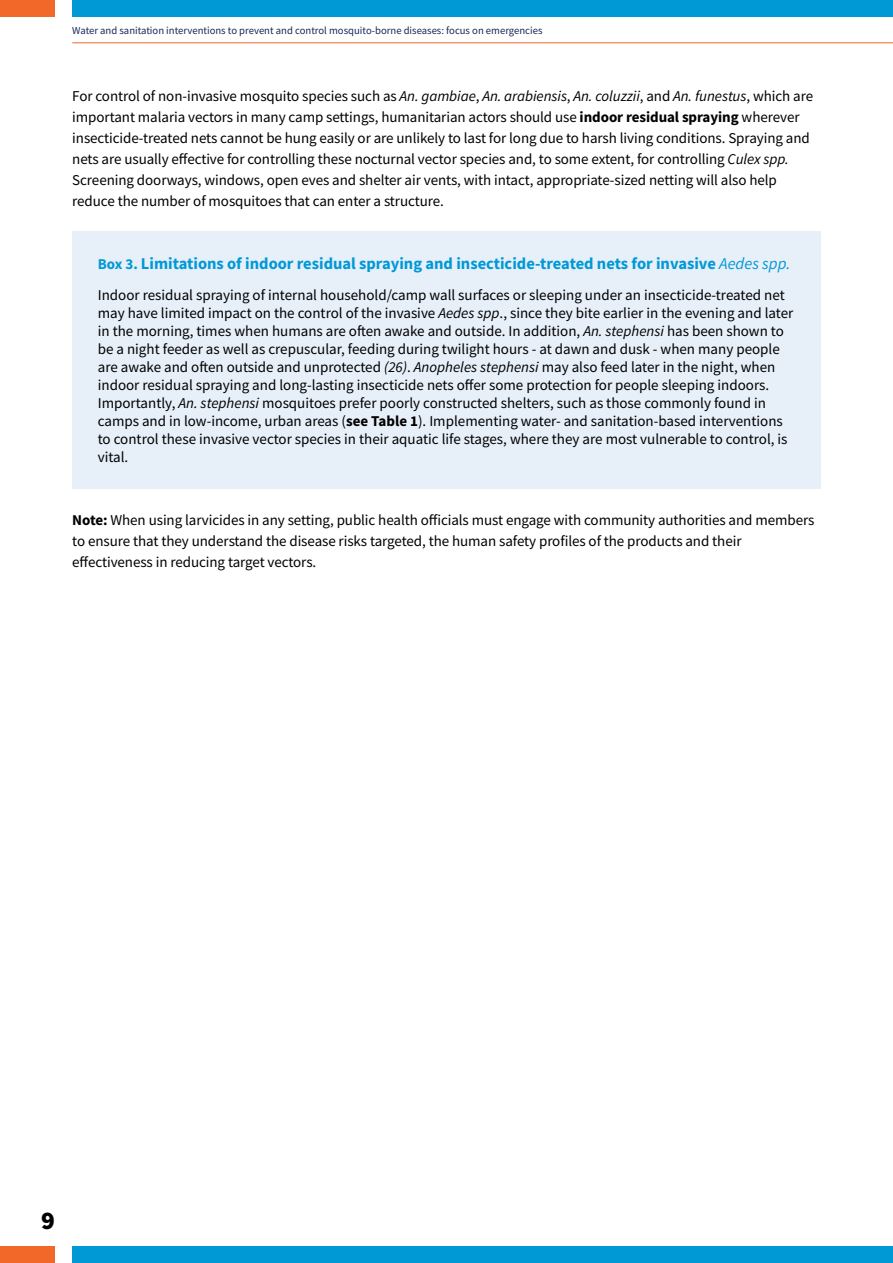
<style>
.page{position:relative;width:893px;height:1263px;background:#fff}
.page>*{position:absolute;margin:0;border:0;box-sizing:border-box;transform-origin:0 0}
.t1{font:900 25.5px "Source Sans Pro";color:#000}
.Bodycopy_-_Paragraph{font:700 16.5px "Source Sans Pro";color:#0099d6}
.Bodycopy_-_Paragraph-2{font:15px/18px "Source Sans Pro";letter-spacing:-.005em;color:#000}
.t2{font:10.65px "Source Sans Pro";color:#182957}
.s1{font-style:italic}
.s2{font-weight:700}
.s3{font-size:15px}
.s4{font-weight:400;font-style:italic}
</style>
<div class="page">
<div style="left:40px;top:0;width:14px;height:17px;background:#f26829"></div>
<div style="left:40px;top:1246px;width:14px;height:17px;background:#f26829"></div>
<div style="left:0;top:0;width:40px;height:17px;background:#f26829"></div>
<div style="left:0;top:1246px;width:40px;height:17px;background:#f26829"></div>
<div style="left:72px;top:0;width:821px;height:17px;background:#0099d6"></div>
<div style="left:72px;top:1246px;width:821px;height:17px;background:#0099d6"></div>
<hr style="left:72px;top:42px;width:821px;height:1px;background:#f26829">
<div style="left:72px;top:231px;width:749px;height:257px;background:#e7eff9"></div>
<p class="t2" style="left:72px;top:23px;width:472px">Water and sanitation interventions to prevent and control mosquito-borne diseases: focus on emergencies</p>
<p class="Bodycopy_-_Paragraph-2" style="left:72px;top:85px;width:742px;line-height:21px">For control of non-invasive mosquito species such as <span class="s1">An. gambiae</span>, <span class="s1">An. arabiensis</span>, <span class="s1">An. coluzzii</span>, and <span class="s1">An. funestus</span>, which are important malaria vectors in many camp settings, humanitarian actors should use <span class="s2">indoor residual spraying</span> wherever insecticide-treated nets cannot be hung easily or are unlikely to last for long due to harsh living conditions. Spraying and nets are usually effective for controlling these nocturnal vector species and, to some extent, for controlling <span class="s1">Culex spp.<br></span>Screening doorways, windows, open eves and shelter air vents, with intact, appropriate-sized netting will also help reduce the number of mosquitoes that can enter a structure.</p>
<p class="Bodycopy_-_Paragraph" style="left:98px;top:252px;width:694px"><span class="s3">Box 3.</span> Limitations of indoor residual spraying and insecticide-treated nets for invasive <span class="s4">Aedes spp.</span></p>
<p class="Bodycopy_-_Paragraph-2" style="left:98px;top:286px;width:697px">Indoor residual spraying of internal household/camp wall surfaces or sleeping under an insecticide-treated net may have limited impact on the control of the invasive <span class="s1">Aedes spp</span>., since they bite earlier in the evening and later in the morning, times when humans are often awake and outside. In addition, <span class="s1">An. stephensi</span> has been shown to be a night feeder as well as crepuscular, feeding during twilight hours - at dawn and dusk - when many people are awake and often outside and unprotected <span class="s1">(26)</span>. <span class="s1">Anopheles stephensi</span> may also feed later in the night, when indoor residual spraying and long-lasting insecticide nets offer some protection for people sleeping indoors.<br>Importantly, <span class="s1">An. stephensi</span> mosquitoes prefer poorly constructed shelters, such as those commonly found in camps and in low-income, urban areas (<span class="s2">see Table 1</span>). Implementing water- and sanitation-based interventions to control these invasive vector species in their aquatic life stages, where they are most vulnerable to control, is vital.</p>
<p class="Bodycopy_-_Paragraph-2" style="left:72px;top:510px;width:744px;line-height:21px"><span class="s2">Note:</span> When using larvicides in any setting, public health officials must engage with community authorities and members to ensure that they understand the disease risks targeted, the human safety profiles of the products and their effectiveness in reducing target vectors.</p>
<h1 class="t1" style="left:41px;top:1203px;width:15px">9</h1>
</div>
